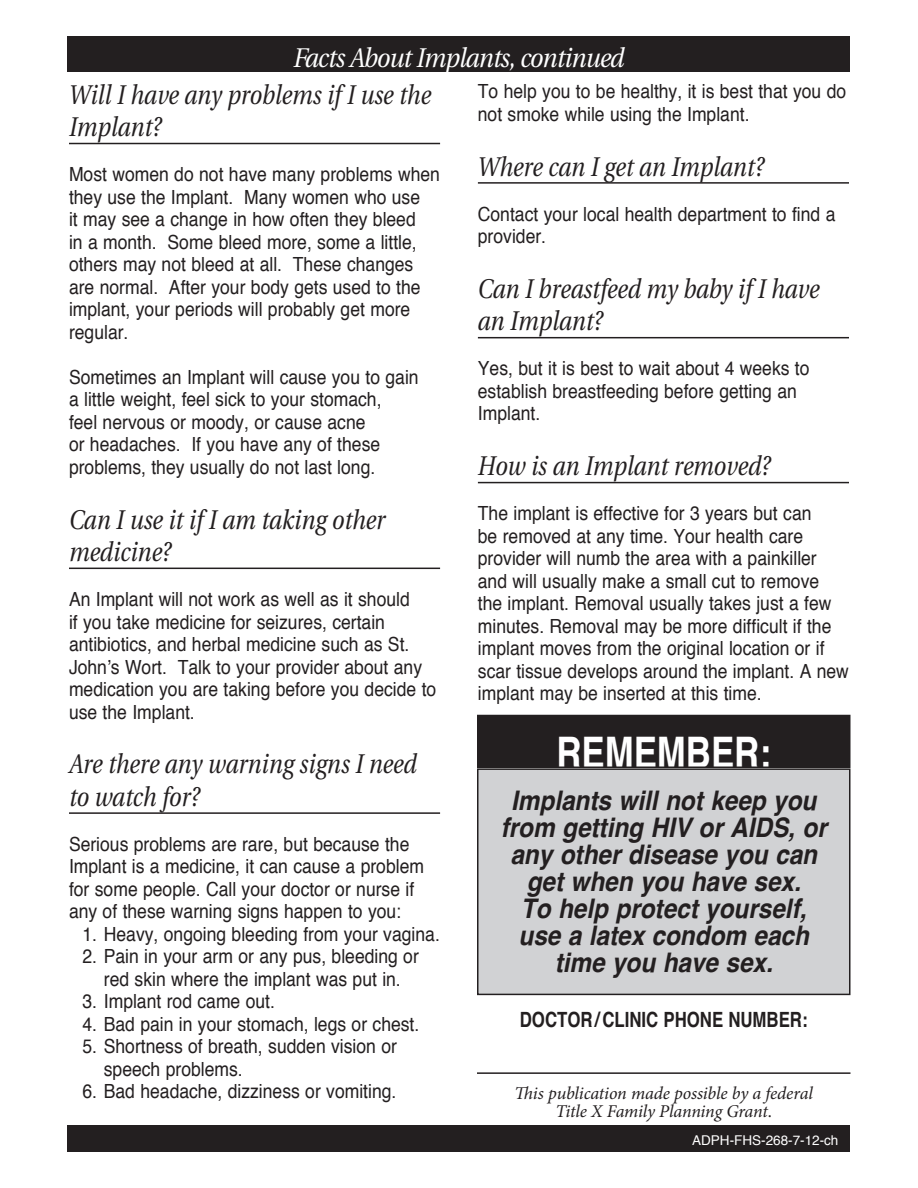
<style>
.page{position:relative;width:918px;height:1188px;background:#fff}
.page>*{position:absolute;margin:0;border:0;box-sizing:border-box;transform-origin:0 0}
.t1{font:700 43.5px "Helvetica";color:#fff;scale:.8 1}
.t2{font:italic 27px/32.4px "Utopia";color:#231f20;scale:.84 1}
.t3{font:italic 700 27px/27px "Helvetica";color:#231f20;text-align:center;scale:.9 1}
.t4{font:italic 27px "Utopia";letter-spacing:-.03em;color:#fff;scale:.9 1}
.t5{font:700 21px "Helvetica";color:#231f20;scale:.8 1}
.t6{font:19.5px/22.5px "Helvetica";color:#231f20;scale:.9 1}
.t7{font:italic 18px "Minion Pro";letter-spacing:-.01em;color:#231f20}
.t8{font:13.5px "Helvetica";color:#fff}
.s1{font-style:normal}
</style>
<div class="page">
<div style="left:68px;top:1125px;width:782px;height:27px;background:#231f20"></div>
<div style="left:68px;top:36px;width:782px;height:36px;background:#231f20"></div>
<hr style="left:69px;top:143px;width:371px;height:1px;background:#231f20">
<hr style="left:69px;top:568px;width:371px;height:1px;background:#231f20">
<hr style="left:69px;top:812px;width:371px;height:2px;background:#231f20">
<hr style="left:478px;top:182px;width:371px;height:2px;background:#231f20">
<hr style="left:478px;top:337px;width:371px;height:1px;background:#231f20">
<hr style="left:478px;top:482px;width:371px;height:1px;background:#231f20">
<div style="left:478px;top:769px;width:372px;height:225px;background:#d1d2d4"></div>
<div style="left:477px;top:768px;width:373px;height:227px;border:2px solid #231f20"></div>
<div style="left:478px;top:716px;width:372px;height:51px;background:#231f20"></div>
<div style="left:477px;top:715px;width:373px;height:53px;border:2px solid #231f20"></div>
<hr style="left:477px;top:1072px;width:373px;height:2px;background:#231f20">
<p class="t4" style="left:293px;top:43px;width:370px">Facts About Implants, continued</p>
<p class="t2" style="left:69px;top:79px;width:432px">Will I have any problems if I use the<br>Implant?</p>
<p class="t6" style="left:69px;top:164px;width:414px">Most women do not have many problems when they use the Implant. Many women who use<br>it may see a change in how often they bleed<br>in a month. Some bleed more, some a little, others may not bleed at all. These changes are normal. After your body gets used to the implant, your periods will probably get more regular.</p>
<p class="t6" style="left:69px;top:366px;width:390px">Sometimes an Implant will cause you to gain a little weight, feel sick to your stomach,<br>feel nervous or moody, or cause acne<br>or headaches. If you have any of these problems, they usually do not last long.</p>
<p class="t2" style="left:69px;top:504px;width:378px">Can I use it if I am taking other medicine?</p>
<p class="t6" style="left:69px;top:589px;width:410px">An Implant will not work as well as it should<br>if you take medicine for seizures, certain antibiotics, and herbal medicine such as St.<br>John’s Wort. Talk to your provider about any medication you are taking before you decide to use the Implant.</p>
<p class="t2" style="left:69px;top:749px;width:415px">Are there any warning signs I need to watch for?</p>
<p class="t6" style="left:69px;top:833px;width:396px">Serious problems are rare, but because the Implant is a medicine, it can cause a problem for some people. Call your doctor or nurse if any of these warning signs happen to you:</p>
<p class="t6" style="left:82px;top:923px;width:399px">1. Heavy, ongoing bleeding from your vagina.</p>
<p class="t6" style="left:82px;top:946px;width:375px;text-align:center">2. Pain in your arm or any pus, bleeding or red skin where the implant was put in.</p>
<p class="t6" style="left:82px;top:991px;width:215px">3. Implant rod came out.</p>
<p class="t6" style="left:82px;top:1013px;width:376px">4. Bad pain in your stomach, legs or chest.</p>
<p class="t6" style="left:104px;top:1036px;width:327px;text-indent:-21px">5. Shortness of breath, sudden vision or speech problems.</p>
<p class="t6" style="left:82px;top:1081px;width:350px">6. Bad headache, dizziness or vomiting.</p>
<p class="t6" style="left:478px;top:81px;width:411px">To help you to be healthy, it is best that you do not smoke while using the Implant.</p>
<p class="t2" style="left:478px;top:151px;width:343px">Where can I get an Implant?</p>
<p class="t6" style="left:478px;top:203px;width:399px">Contact your local health department to find a provider.</p>
<p class="t2" style="left:478px;top:273px;width:408px">Can I breastfeed my baby if I have an Implant?</p>
<p class="t6" style="left:478px;top:358px;width:370px">Yes, but it is best to wait about 4 weeks to establish breastfeeding before getting an<br>Implant.</p>
<p class="t2" style="left:478px;top:450px;width:350px">How is an Implant removed?</p>
<p class="t6" style="left:478px;top:503px;width:414px">The implant is effective for 3 years but can<br>be removed at any time. Your health care provider will numb the area with a painkiller and will usually make a small cut to remove<br>the implant. Removal usually takes just a few minutes. Removal may be more difficult if the implant moves from the original location or if scar tissue develops around the implant. A new implant may be inserted at this time.</p>
<p class="t1" style="left:556px;top:717px;width:270px">REMEMBER:</p>
<p class="t3" style="left:501px;top:788px;width:364px">Implants will not keep you from getting HIV or AIDS, or any other disease you can get when you have sex.</p>
<p class="t3" style="left:519px;top:896px;width:324px">To help protect yourself, use a latex condom each time you have sex.</p>
<p class="t5" style="left:520px;top:1002px;width:361px">DOCTOR/ CLINIC PHONE NUMBER:</p>
<p class="t7" style="left:515px;top:1081px;width:300px">This publication made possible by a federal</p>
<p class="t7" style="left:556px;top:1099px;width:218px">Title X Family Planning Grant<span class="s1">.</span></p>
<p class="t8" style="left:692px;top:1130px;width:148px">ADPH-FHS-268-7-12-ch</p>
</div>
